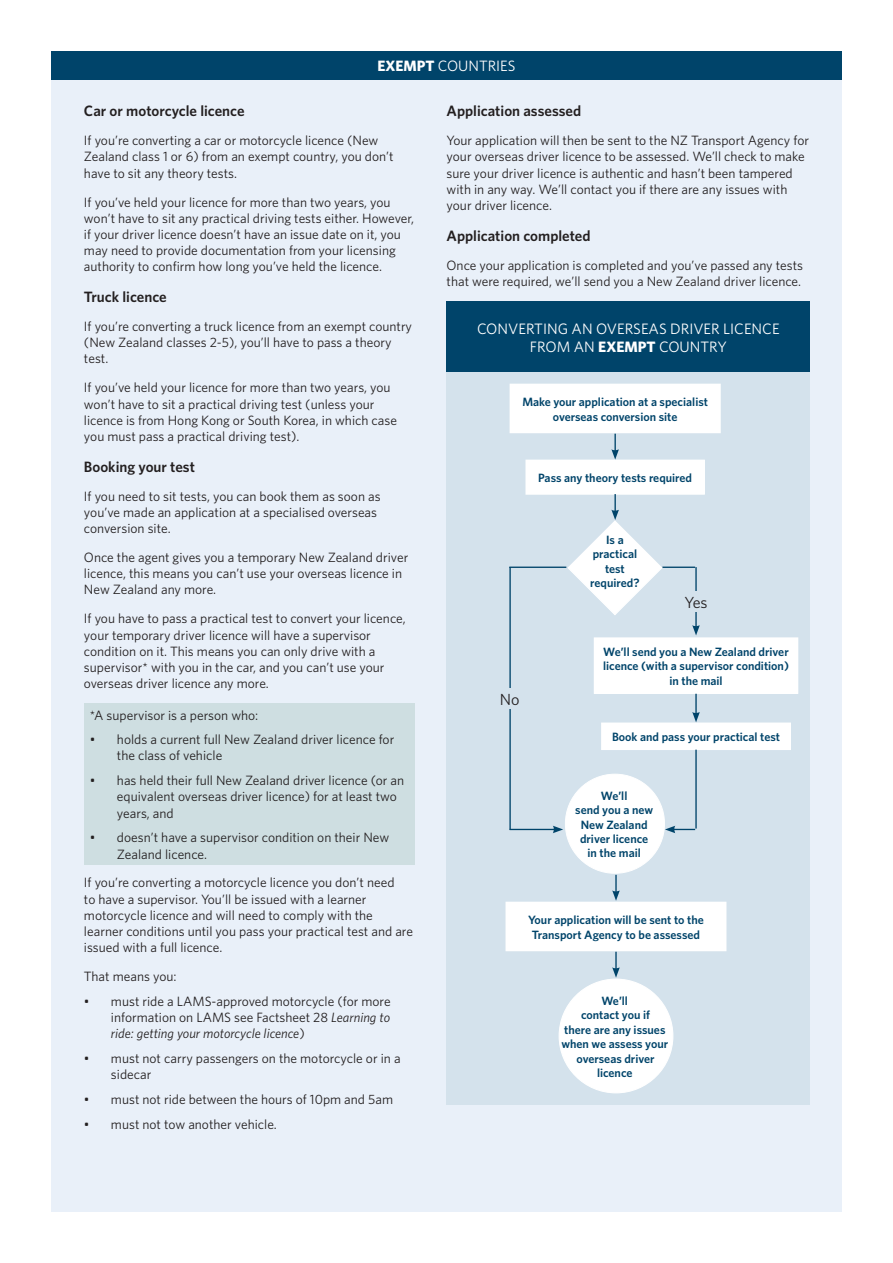
<style>
.page{position:relative;width:893px;height:1263px;background:#fff}
.page>*{position:absolute;margin:0;border:0;box-sizing:border-box;transform-origin:0 0}
.t1{font:16.05px "Whitney";color:#231f20}
.t2{font:15.15px/18.1px "Whitney";color:#fff;text-align:center}
.Bulleted_list{font:600 15px "Whitney";color:#231f20}
.t3{font:15px "Whitney";color:#fff}
.Bulleted_list-2{font:13.5px/16.2px "Whitney";color:#231f20}
.t4{font:600 12px/14.4px "Whitney";color:#00446a;text-align:center}
.s1{font-weight:700}
.s2{font-style:italic}
</style>
<div class="page">
<div style="left:51px;top:51px;width:791px;height:1161px;background:#e9f0f9"></div>
<div style="left:84px;top:703px;width:330px;height:161px;background:#cedee1"></div>
<div style="left:447px;top:344px;width:363px;height:761px;background:#d4e2ec"></div>
<div style="left:510px;top:384px;width:210px;height:49px;background:#fff"></div>
<div style="left:506px;top:902px;width:220px;height:48px;background:#fff"></div>
<div style="left:505px;top:902px;width:221px;height:49px;border:1px solid #fff"></div>
<div style="left:526px;top:460px;width:178px;height:34px;background:#fff"></div>
<div style="left:525px;top:460px;width:180px;height:35px;border:1px solid #fff"></div>
<div style="left:594px;top:638px;width:204px;height:55px;background:#fff"></div>
<div style="left:594px;top:637px;width:204px;height:57px;border:1px solid #fff"></div>
<div style="left:602px;top:723px;width:188px;height:26px;background:#fff"></div>
<div style="left:601px;top:722px;width:190px;height:28px;border:1px solid #fff"></div>
<svg style="left:611px;top:434px;width:8px;height:26px"></svg>
<hr style="left:695px;top:567px;width:2px;height:60px;background:#00446a">
<svg style="left:692px;top:625px;width:8px;height:10px"></svg>
<hr style="left:695px;top:694px;width:2px;height:20px;background:#00446a">
<svg style="left:692px;top:712px;width:8px;height:10px"></svg>
<svg style="left:665px;top:826px;width:30px;height:7px"></svg>
<hr style="left:695px;top:750px;width:2px;height:78px;background:#00446a">
<hr style="left:662px;top:567px;width:33px;height:1px;background:#00446a">
<div style="left:565px;top:774px;width:99px;height:99px;background:#fff;border-radius:50%"></div>
<hr style="left:510px;top:829px;width:45px;height:1px;background:#00446a">
<svg style="left:553px;top:826px;width:10px;height:7px"></svg>
<hr style="left:509px;top:567px;width:2px;height:263px;background:#00446a">
<hr style="left:509px;top:567px;width:57px;height:1px;background:#00446a">
<div style="left:559px;top:979px;width:114px;height:114px;background:#fff;border-radius:50%"></div>
<div style="left:681px;top:591px;width:30px;height:20px;background:#d4e2ec"></div>
<div style="left:496px;top:688px;width:27px;height:21px;background:#d4e2ec"></div>
<div style="left:447px;top:301px;width:363px;height:71px;background:#00446a"></div>
<svg style="left:567px;top:494px;width:96px;height:121px"></svg>
<svg style="left:612px;top:875px;width:8px;height:26px"></svg>
<svg style="left:612px;top:952px;width:8px;height:26px"></svg>
<div style="left:51px;top:51px;width:791px;height:29px;background:#00446a"></div>
<h2 class="t3" style="left:377px;top:56px;width:140px"><span class="s1">EXEMPT</span> COUNTRIES</h2>
<p class="Bulleted_list" style="left:84px;top:101px;width:162px">Car or motorcycle licence</p>
<p class="Bulleted_list-2" style="left:84px;top:132px;width:311px">If you’re converting a car or motorcycle licence (New<br>Zealand class 1 or 6) from an exempt country, you don’t have to sit any theory tests.</p>
<p class="Bulleted_list-2" style="left:84px;top:193px;width:332px">If you’ve held your licence for more than two years, you won’t have to sit any practical driving tests either. However, if your driver licence doesn’t have an issue date on it, you may need to provide documentation from your licensing authority to confirm how long you’ve held the licence.</p>
<p class="Bulleted_list" style="left:84px;top:287px;width:84px">Truck licence</p>
<p class="Bulleted_list-2" style="left:84px;top:318px;width:330px">If you’re converting a truck licence from an exempt country (New Zealand classes 2-5), you’ll have to pass a theory test.</p>
<p class="Bulleted_list-2" style="left:84px;top:379px;width:315px">If you’ve held your licence for more than two years, you won’t have to sit a practical driving test (unless your licence is from Hong Kong or South Korea, in which case you must pass a practical driving test).</p>
<p class="Bulleted_list" style="left:84px;top:457px;width:113px">Booking your test</p>
<p class="Bulleted_list-2" style="left:84px;top:488px;width:298px">If you need to sit tests, you can book them as soon as you’ve made an application at a specialised overseas conversion site.</p>
<p class="Bulleted_list-2" style="left:84px;top:549px;width:326px">Once the agent gives you a temporary New Zealand driver licence, this means you can’t use your overseas licence in<br>New Zealand any more.</p>
<p class="Bulleted_list-2" style="left:84px;top:610px;width:323px">If you have to pass a practical test to convert your licence, your temporary driver licence will have a supervisor condition on it. This means you can only drive with a supervisor* with you in the car, and you can’t use your overseas driver licence any more.</p>
<p class="Bulleted_list-2" style="left:90px;top:706px;width:170px">*A supervisor is a person who:</p>
<p class="Bulleted_list-2" style="left:117px;top:731px;width:279px;text-indent:-27px">• holds a current full New Zealand driver licence for the class of vehicle</p>
<p class="Bulleted_list-2" style="left:117px;top:772px;width:289px;text-indent:-27px">• has held their full New Zealand driver licence (or an equivalent overseas driver licence) for at least two years, and</p>
<p class="Bulleted_list-2" style="left:117px;top:829px;width:274px;text-indent:-27px">• doesn’t have a supervisor condition on their New<br>Zealand licence.</p>
<p class="Bulleted_list-2" style="left:84px;top:874px;width:331px">If you’re converting a motorcycle licence you don’t need<br>to have a supervisor. You’ll be issued with a learner motorcycle licence and will need to comply with the learner conditions until you pass your practical test and are issued with a full licence.</p>
<p class="Bulleted_list-2" style="left:84px;top:968px;width:94px">That means you:</p>
<p class="Bulleted_list-2" style="left:111px;top:993px;width:281px;text-align:justify;text-indent:-27px">• must ride a LAMS-approved motorcycle (for more information on LAMS see Factsheet 28 <span class="s2">Learning to ride: getting your motorcycle licence</span>)</p>
<p class="Bulleted_list-2" style="left:111px;top:1050px;width:291px;text-indent:-27px">• must not carry passengers on the motorcycle or in a sidecar</p>
<p class="Bulleted_list-2" style="left:84px;top:1091px;width:311px">• must not ride between the hours of 10pm and 5am</p>
<p class="Bulleted_list-2" style="left:84px;top:1115px;width:194px">• must not tow another vehicle.</p>
<p class="Bulleted_list" style="left:447px;top:101px;width:136px">Application assessed</p>
<p class="Bulleted_list-2" style="left:447px;top:132px;width:364px">Your application will then be sent to the NZ Transport Agency for your overseas driver licence to be assessed. We’ll check to make sure your driver licence is authentic and hasn’t been tampered with in any way. We’ll contact you if there are any issues with your driver licence.</p>
<p class="Bulleted_list" style="left:447px;top:225px;width:145px">Application completed</p>
<p class="Bulleted_list-2" style="left:447px;top:257px;width:358px">Once your application is completed and you’ve passed any tests that were required, we’ll send you a New Zealand driver licence.</p>
<p class="t2" style="left:477px;top:319px;width:304px">CONVERTING AN OVERSEAS DRIVER LICENCE<br>FROM AN <span class="s1">EXEMPT</span> COUNTRY</p>
<p class="t4" style="left:522px;top:394px;width:187px">Make your application at a specialist overseas conversion site</p>
<p class="t4" style="left:538px;top:470px;width:155px">Pass any theory tests required</p>
<p class="t4" style="left:590px;top:532px;width:51px">Is a practical test required?</p>
<p class="t1" style="left:684px;top:591px;width:25px">Yes</p>
<p class="t1" style="left:500px;top:689px;width:21px">No</p>
<p class="t4" style="left:603px;top:644px;width:187px">We’ll send you a New Zealand driver licence (with a supervisor condition) in the mail</p>
<p class="t4" style="left:612px;top:729px;width:170px">Book and pass your practical test</p>
<p class="t4" style="left:575px;top:788px;width:79px">We’ll<br>send you a new<br>New Zealand driver licence in the mail</p>
<p class="t4" style="left:528px;top:912px;width:177px">Your application will be sent to the<br>Transport Agency to be assessed</p>
<p class="t4" style="left:561px;top:993px;width:108px">We’ll<br>contact you if<br>there are any issues when we assess your overseas driver licence</p>
</div>
